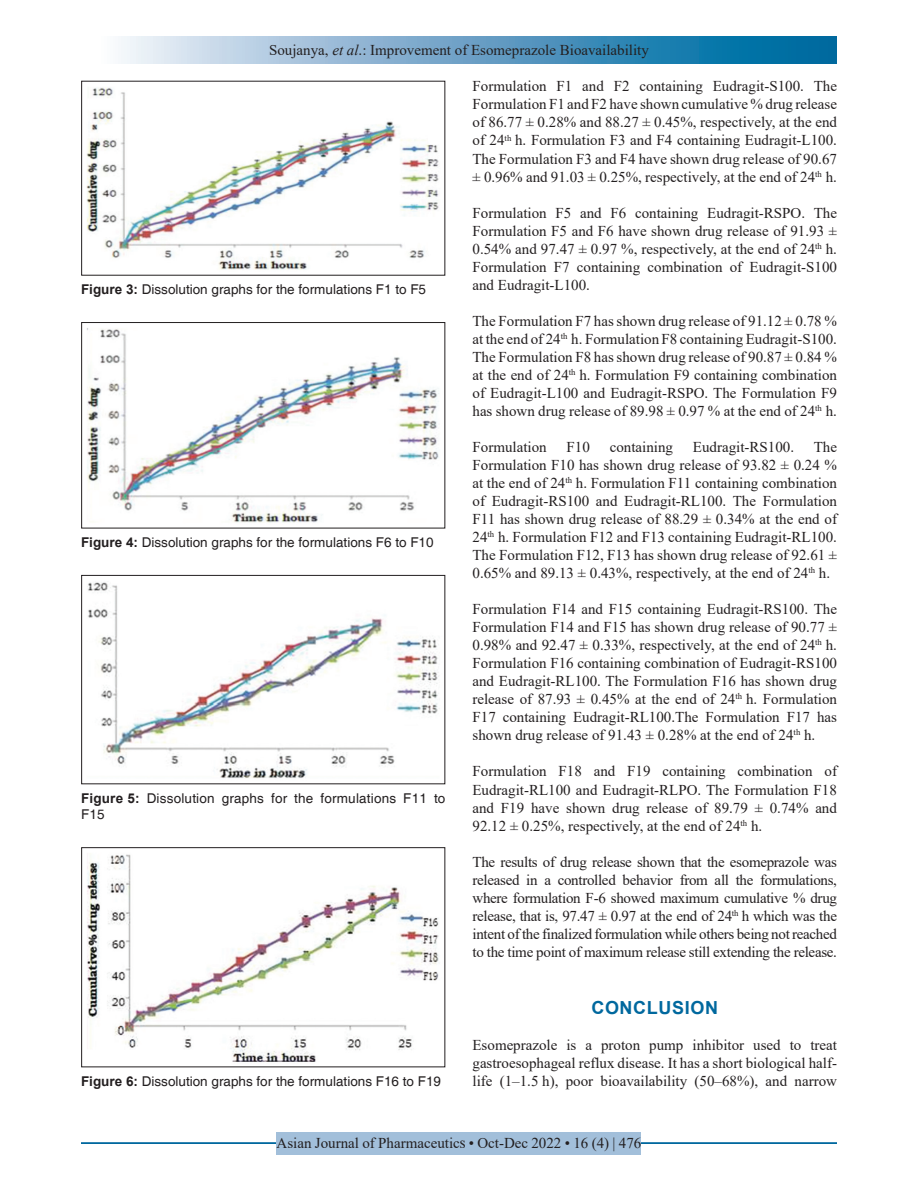
<style>
.page{position:relative;width:918px;height:1188px;background:#fff}
.page>*{position:absolute;margin:0;border:0;box-sizing:border-box;transform-origin:0 0}
.t1{font:700 18px "Helvetica";letter-spacing:.035em;color:#00689e}
.TX{font:15px/18px "Times New Roman";color:#231f20;text-align:justify}
.FGC{font:13.5px/16.5px "Helvetica";color:#231f20}
.s1{font-style:italic}
.s2{font-weight:700}
</style>
<div class="page">
<div style="left:81px;top:37px;width:756px;height:27px;background:linear-gradient(to right,#fcf4fb,#005d99)"></div>
<hr style="left:81px;top:1142px;width:756px;height:2px;background:#00689e">
<div style="left:277px;top:1132px;width:364px;height:22px;background:#a2bfda"></div>
<img style="left:86px;top:87px;width:353px;height:183px">
<img style="left:87px;top:328px;width:352px;height:195px">
<div style="left:81px;top:322px;width:364px;height:206px;border:1px solid #231f20"></div>
<img style="left:88px;top:582px;width:351px;height:197px">
<div style="left:81px;top:575px;width:364px;height:209px;border:1px solid #231f20"></div>
<img style="left:87px;top:854px;width:352px;height:208px">
<div style="left:81px;top:847px;width:364px;height:220px;border:1px solid #231f20"></div>
<p class="TX" style="left:269px;top:41px;width:381px">Soujanya, <span class="s1">et al</span>.: Improvement of Esomeprazole Bioavailability</p>
<p class="FGC" style="left:81px;top:282px;width:347px"><span class="s2">Figure 3:</span> Dissolution graphs for the formulations F1 to F5</p>
<p class="FGC" style="left:81px;top:535px;width:354px"><span class="s2">Figure 4:</span> Dissolution graphs for the formulations F6 to F10</p>
<p class="FGC" style="left:81px;top:790px;width:366px"><span class="s2">Figure 5:</span> Dissolution graphs for the formulations F11 to<br>F15</p>
<p class="FGC" style="left:81px;top:1073px;width:362px"><span class="s2">Figure 6:</span> Dissolution graphs for the formulations F16 to F19</p>
<p class="TX" style="left:472px;top:77px;width:366px">Formulation F1 and F2 containing Eudragit-S100. The Formulation F1 and F2 have shown cumulative % drug release of 86.77 ± 0.28% and 88.27 ± 0.45%, respectively, at the end of 24<sup>th</sup> h. Formulation F3 and F4 containing Eudragit-L100.<br>The Formulation F3 and F4 have shown drug release of 90.67 ± 0.96% and 91.03 ± 0.25%, respectively, at the end of 24<sup>th</sup> h.</p>
<p class="TX" style="left:472px;top:203px;width:366px">Formulation F5 and F6 containing Eudragit-RSPO. The Formulation F5 and F6 have shown drug release of 91.93 ± 0.54% and 97.47 ± 0.97 %, respectively, at the end of 24<sup>th</sup> h.<br>Formulation F7 containing combination of Eudragit-S100 and Eudragit-L100.</p>
<p class="TX" style="left:472px;top:311px;width:366px">The Formulation F7 has shown drug release of 91.12 ± 0.78 % at the end of 24<sup>th</sup> h. Formulation F8 containing Eudragit-S100.<br>The Formulation F8 has shown drug release of 90.87 ± 0.84 % at the end of 24<sup>th</sup> h. Formulation F9 containing combination of Eudragit-L100 and Eudragit-RSPO. The Formulation F9 has shown drug release of 89.98 ± 0.97 % at the end of 24<sup>th</sup> h.</p>
<p class="TX" style="left:472px;top:437px;width:76px">Formulation</p>
<p class="TX" style="left:567px;top:437px;width:25px">F10</p>
<p class="TX" style="left:610px;top:437px;width:65px">containing</p>
<p class="TX" style="left:693px;top:437px;width:103px">Eudragit-RS100.</p>
<p class="TX" style="left:472px;top:437px;width:366px;text-indent:341px">The Formulation F10 has shown drug release of 93.82 ± 0.24 % at the end of 24<sup>th</sup> h. Formulation F11 containing combination of Eudragit-RS100 and Eudragit-RL100. The Formulation F11 has shown drug release of 88.29 ± 0.34% at the end of 24<sup>th</sup> h. Formulation F12 and F13 containing Eudragit-RL100.<br>The Formulation F12, F13 has shown drug release of 92.61 ± 0.65% and 89.13 ± 0.43%, respectively, at the end of 24<sup>th</sup> h.</p>
<p class="TX" style="left:472px;top:600px;width:366px">Formulation F14 and F15 containing Eudragit-RS100. The Formulation F14 and F15 has shown drug release of 90.77 ± 0.98% and 92.47 ± 0.33%, respectively, at the end of 24<sup>th</sup> h.<br>Formulation F16 containing combination of Eudragit-RS100 and Eudragit-RL100. The Formulation F16 has shown drug release of 87.93 ± 0.45% at the end of 24<sup>th</sup> h. Formulation F17 containing Eudragit-RL100.The Formulation F17 has shown drug release of 91.43 ± 0.28% at the end of 24<sup>th</sup> h.</p>
<p class="TX" style="left:472px;top:762px;width:366px">Formulation F18 and F19 containing combination of Eudragit-RL100 and Eudragit-RLPO. The Formulation F18 and F19 have shown drug release of 89.79 ± 0.74% and 92.12 ± 0.25%, respectively, at the end of 24<sup>th</sup> h.</p>
<p class="TX" style="left:472px;top:852px;width:366px">The results of drug release shown that the esomeprazole was released in a controlled behavior from all the formulations, where formulation F-6 showed maximum cumulative % drug release, that is, 97.47 ± 0.97 at the end of 24<sup>th</sup> h which was the intent of the finalized formulation while others being not reached to the time point of maximum release still extending the release.</p>
<h1 class="t1" style="left:591px;top:995px;width:128px">CONCLUSION</h1>
<p class="TX" style="left:472px;top:1035px;width:366px">Esomeprazole is a proton pump inhibitor used to treat gastroesophageal reflux disease. It has a short biological half&shy;life (1–1.5 h), poor bioavailability (50–68%), and narrow</p>
<p class="TX" style="left:277px;top:1134px;width:366px">Asian Journal of Pharmaceutics • Oct-Dec 2022 • 16 (4) | 476</p>
</div>
